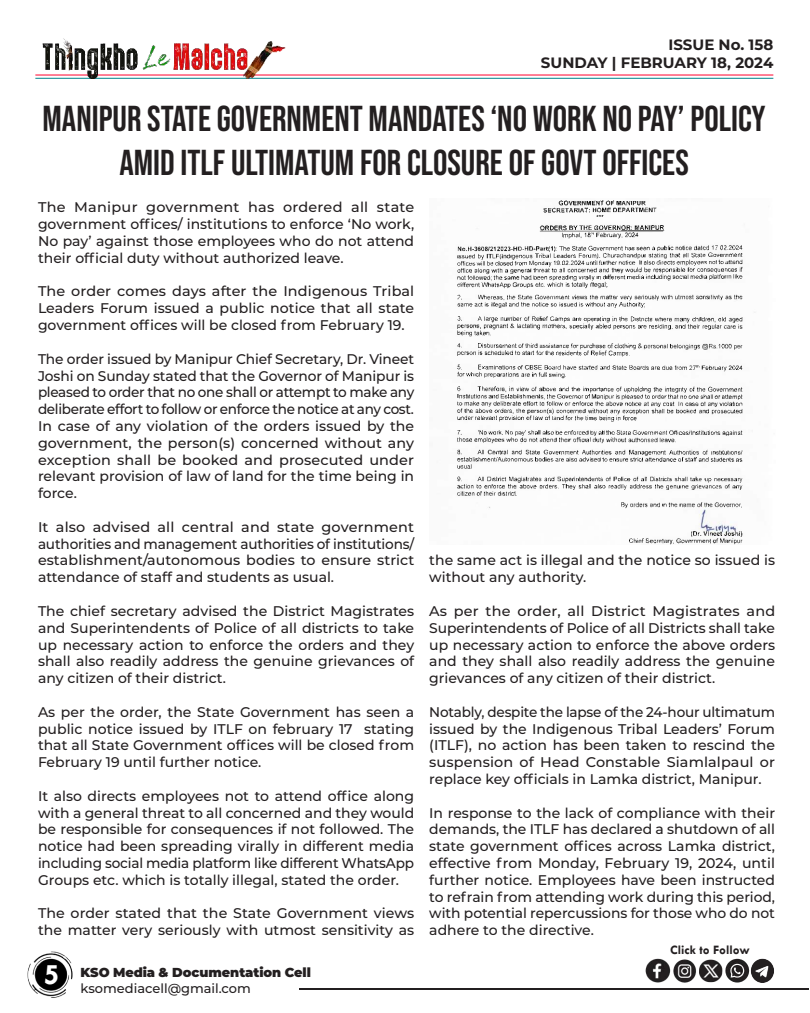
<style>
.page{position:relative;width:810px;height:1013px;background:#fff}
.page>*{position:absolute;margin:0;border:0;box-sizing:border-box;transform-origin:0 0}
.t1{font:36px/43.2px "Bebas Neue";color:#231f20;text-align:center}
.t2{font:700 30px "Tw Cen";color:#fff}
.t3{font:700 15px/18px "Montserrat";color:#231f20;text-align:right}
.t4{font:500 14px/16.8px "Montserrat";color:#231f20;text-align:justify}
.t5{font:900 13px "Montserrat";letter-spacing:-.005em;color:#231f20}
.t6{font:500 13px "Montserrat";color:#231f20}
.t7{font:700 13px "Tw Cen";color:#231f20}
</style>
<div class="page">
<hr style="left:299px;top:988px;width:509px;height:1px;background:#231f20">
<img style="left:27px;top:951px;width:46px;height:47px">
<hr style="left:35px;top:74px;width:738px;height:1px;background:#ff002d">
<hr style="left:35px;top:78px;width:738px;height:1px;background:#00848b">
<img style="left:35px;top:38px;width:254px;height:41px">
<img style="left:645px;top:958px;width:129px;height:25px">
<img style="left:457px;top:200px;width:298px;height:344px">
<p class="t3" style="left:541px;top:35px;width:234px">ISSUE No. 158<br>SUNDAY | FEBRUARY 18, 2024</p>
<h1 class="t1" style="left:43px;top:97px;width:725px">MANIPUR STATE GOVERNMENT MANDATES ‘NO WORK NO PAY’ POLICY<br>AMID ITLF ULTIMATUM FOR CLOSURE OF GOVT OFFICES</h1>
<p class="t4" style="left:38px;top:198px;width:378px">The Manipur government has ordered all state government offices/ institutions to enforce ‘No work, No pay’ against those employees who do not attend their official duty without authorized leave.</p>
<p class="t4" style="left:38px;top:282px;width:378px">The order comes days after the Indigenous Tribal Leaders Forum issued a public notice that all state government offices will be closed from February 19.</p>
<p class="t4" style="left:38px;top:350px;width:378px">The order issued by Manipur Chief Secretary, Dr. Vineet Joshi on Sunday stated that the Governor of Manipur is pleased to order that no one shall or attempt to make any deliberate effort to follow or enforce the notice at any cost.<br>In case of any violation of the orders issued by the government, the person(s) concerned without any exception shall be booked and prosecuted under relevant provision of law of land for the time being in force.</p>
<p class="t4" style="left:38px;top:518px;width:378px">It also advised all central and state government authorities and management authorities of institutions/ establishment/autonomous bodies to ensure strict attendance of staff and students as usual.</p>
<p class="t4" style="left:38px;top:602px;width:378px">The chief secretary advised the District Magistrates and Superintendents of Police of all districts to take up necessary action to enforce the orders and they shall also readily address the genuine grievances of any citizen of their district.</p>
<p class="t4" style="left:38px;top:702px;width:378px">As per the order, the State Government has seen a public notice issued by ITLF on february 17 stating that all State Government offices will be closed from February 19 until further notice.</p>
<p class="t4" style="left:38px;top:786px;width:378px">It also directs employees not to attend office along with a general threat to all concerned and they would be responsible for consequences if not followed. The notice had been spreading virally in different media including social media platform like different WhatsApp Groups etc. which is totally illegal, stated the order.</p>
<p class="t4" style="left:38px;top:904px;width:378px">The order stated that the State Government views the matter very seriously with utmost sensitivity as</p>
<p class="t4" style="left:429px;top:551px;width:347px">the same act is illegal and the notice so issued is without any authority.</p>
<p class="t4" style="left:429px;top:602px;width:347px">As per the order, all District Magistrates and Superintendents of Police of all Districts shall take up necessary action to enforce the above orders and they shall also readily address the genuine grievances of any citizen of their district.</p>
<p class="t4" style="left:429px;top:702px;width:347px">Notably, despite the lapse of the 24-hour ultimatum issued by the Indigenous Tribal Leaders’ Forum (ITLF), no action has been taken to rescind the suspension of Head Constable Siamlalpaul or replace key officials in Lamka district, Manipur.</p>
<p class="t4" style="left:429px;top:803px;width:347px">In response to the lack of compliance with their demands, the ITLF has declared a shutdown of all state government offices across Lamka district, effective from Monday, February 19, 2024, until further notice. Employees have been instructed to refrain from attending work during this period, with potential repercussions for those who do not adhere to the directive.</p>
<h2 class="t2" style="left:43px;top:956px;width:17px">5</h2>
<p class="t5" style="left:81px;top:962px;width:232px">KSO Media &amp; Documentation Cell</p>
<p class="t6" style="left:81px;top:978px;width:172px">ksomediacell@gmail.com</p>
<p class="t7" style="left:670px;top:942px;width:81px">Click to Follow</p>
</div>
